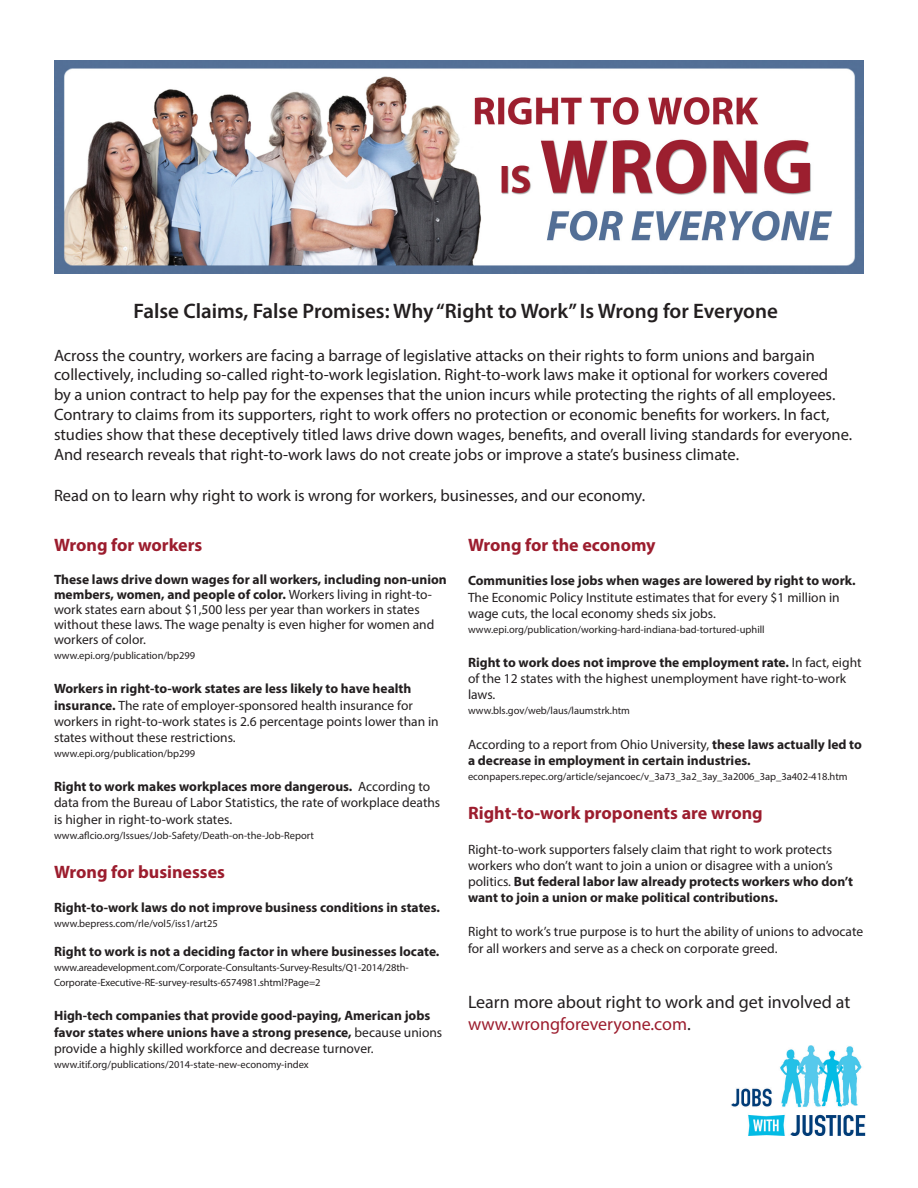
<style>
.page{position:relative;width:918px;height:1188px;background:#fff}
.page>*{position:absolute;margin:0;border:0;box-sizing:border-box;transform-origin:0 0}
.Intro_Text{font:600 21px "Myriad Pro";color:#231f20}
.Intro_Text-2{font:700 18px "Myriad Pro";color:#9c1d2e}
.Intro_Text-3{font:18px/21.6px "Myriad Pro";color:#231f20}
.Intro_Text-4{font:16.5px/19.8px "Myriad Pro";color:#231f20}
.Body_Text{font:13.5px/16.2px "Myriad Pro";color:#231f20}
.Body_Text-2{font:700 13.5px/16.2px "Myriad Pro";color:#231f20}
.Body_Text-3{font:10.5px/15px "Myriad Pro";color:#231f20}
.s1{font-weight:700}
.s2{font-weight:400}
.s3{color:#9c1d2e}
</style>
<div class="page">
<img style="left:731px;top:1045px;width:135px;height:91px">
<img style="left:55px;top:61px;width:808px;height:213px">
<p class="Intro_Text" style="left:134px;top:298px;width:646px">False Claims, False Promises: Why “Right to Work” Is Wrong for Everyone</p>
<p class="Intro_Text-4" style="left:54px;top:345px;width:800px">Across the country, workers are facing a barrage of legislative attacks on their rights to form unions and bargain collectively, including so-called right-to-work legislation. Right-to-work laws make it optional for workers covered<br>by a union contract to help pay for the expenses that the union incurs while protecting the rights of all employees.<br>Contrary to claims from its supporters, right to work offers no protection or economic benefits for workers. In fact, studies show that these deceptively titled laws drive down wages, benefits, and overall living standards for everyone.<br>And research reveals that right-to-work laws do not create jobs or improve a state’s business climate.</p>
<p class="Intro_Text-4" style="left:54px;top:485px;width:593px">Read on to learn why right to work is wrong for workers, businesses, and our economy.</p>
<p class="Intro_Text-2" style="left:54px;top:533px;width:150px">Wrong for workers</p>
<p class="Body_Text" style="left:54px;top:572px;width:394px;line-height:15px"><span class="s1">These laws drive down wages for all workers, including non-union members, women, and people of color.</span> Workers living in right-to&shy;work states earn about $1,500 less per year than workers in states without these laws. The wage penalty is even higher for women and workers of color.</p>
<p class="Body_Text-3" style="left:54px;top:648px;width:143px">www.epi.org/publication/bp299</p>
<p class="Body_Text" style="left:54px;top:681px;width:386px"><span class="s1">Workers in right-to-work states are less likely to have health insurance.</span> The rate of employer-sponsored health insurance for workers in right-to-work states is 2.6 percentage points lower than in states without these restrictions.</p>
<p class="Body_Text-3" style="left:54px;top:746px;width:143px">www.epi.org/publication/bp299</p>
<p class="Body_Text" style="left:54px;top:778px;width:388px"><span class="s1">Right to work makes workplaces more dangerous.</span> According to data from the Bureau of Labor Statistics, the rate of workplace deaths is higher in right-to-work states.</p>
<p class="Body_Text-3" style="left:54px;top:827px;width:261px">www.aflcio.org/Issues/Job-Safety/Death-on-the-Job-Report</p>
<p class="Intro_Text-2" style="left:54px;top:860px;width:173px">Wrong for businesses</p>
<p class="Body_Text-2" style="left:54px;top:899px;width:387px">Right-to-work laws do not improve business conditions in states.</p>
<p class="Body_Text-3" style="left:54px;top:916px;width:165px">www.bepress.com/rle/vol5/iss1/art25</p>
<p class="Body_Text-2" style="left:54px;top:943px;width:387px">Right to work is not a deciding factor in where businesses locate.</p>
<p class="Body_Text-3" style="left:54px;top:960px;width:356px">www.areadevelopment.com/Corporate-Consultants-Survey-Results/Q1-2014/28th-<br>Corporate-Executive-RE-survey-results-6574981.shtml?Page=2</p>
<p class="Body_Text-2" style="left:54px;top:1007px;width:390px">High-tech companies that provide good-paying, American jobs favor states where unions have a strong presence, <span class="s2">because unions provide a highly skilled workforce and decrease turnover.</span></p>
<p class="Body_Text-3" style="left:54px;top:1057px;width:256px">www.itif.org/publications/2014-state-new-economy-index</p>
<p class="Intro_Text-2" style="left:468px;top:533px;width:189px">Wrong for the economy</p>
<p class="Body_Text" style="left:468px;top:573px;width:389px"><span class="s1">Communities lose jobs when wages are lowered by right to work.<br></span>The Economic Policy Institute estimates that for every $1 million in wage cuts, the local economy sheds six jobs.</p>
<p class="Body_Text-3" style="left:468px;top:622px;width:298px">www.epi.org/publication/working-hard-indiana-bad-tortured-uphill</p>
<p class="Body_Text" style="left:468px;top:654px;width:395px"><span class="s1">Right to work does not improve the employment rate.</span> In fact, eight of the 12 states with the highest unemployment have right-to-work laws.</p>
<p class="Body_Text-3" style="left:468px;top:703px;width:164px">www.bls.gov/web/laus/laumstrk.htm</p>
<p class="Body_Text-2" style="left:468px;top:735px;width:396px"><span class="s2">According to a report from Ohio University,</span> these laws actually led to a decrease in employment in certain industries.</p>
<p class="Body_Text-3" style="left:468px;top:769px;width:381px">econpapers.repec.org/article/sejancoec/v_3a73_3a2_3ay_3a2006_3ap_3a402-418.htm</p>
<p class="Intro_Text-2" style="left:468px;top:802px;width:296px">Right-to-work proponents are wrong</p>
<p class="Body_Text" style="left:468px;top:841px;width:387px">Right-to-work supporters falsely claim that right to work protects workers who don’t want to join a union or disagree with a union’s politics. <span class="s1">But federal labor law already protects workers who don’t want to join a union or make political contributions.</span></p>
<p class="Body_Text" style="left:468px;top:924px;width:397px">Right to work’s true purpose is to hurt the ability of unions to advocate for all workers and serve as a check on corporate greed.</p>
<p class="Intro_Text-3" style="left:468px;top:991px;width:384px">Learn more about right to work and get involved at <span class="s3">www.wrongforeveryone.com</span>.</p>
</div>
